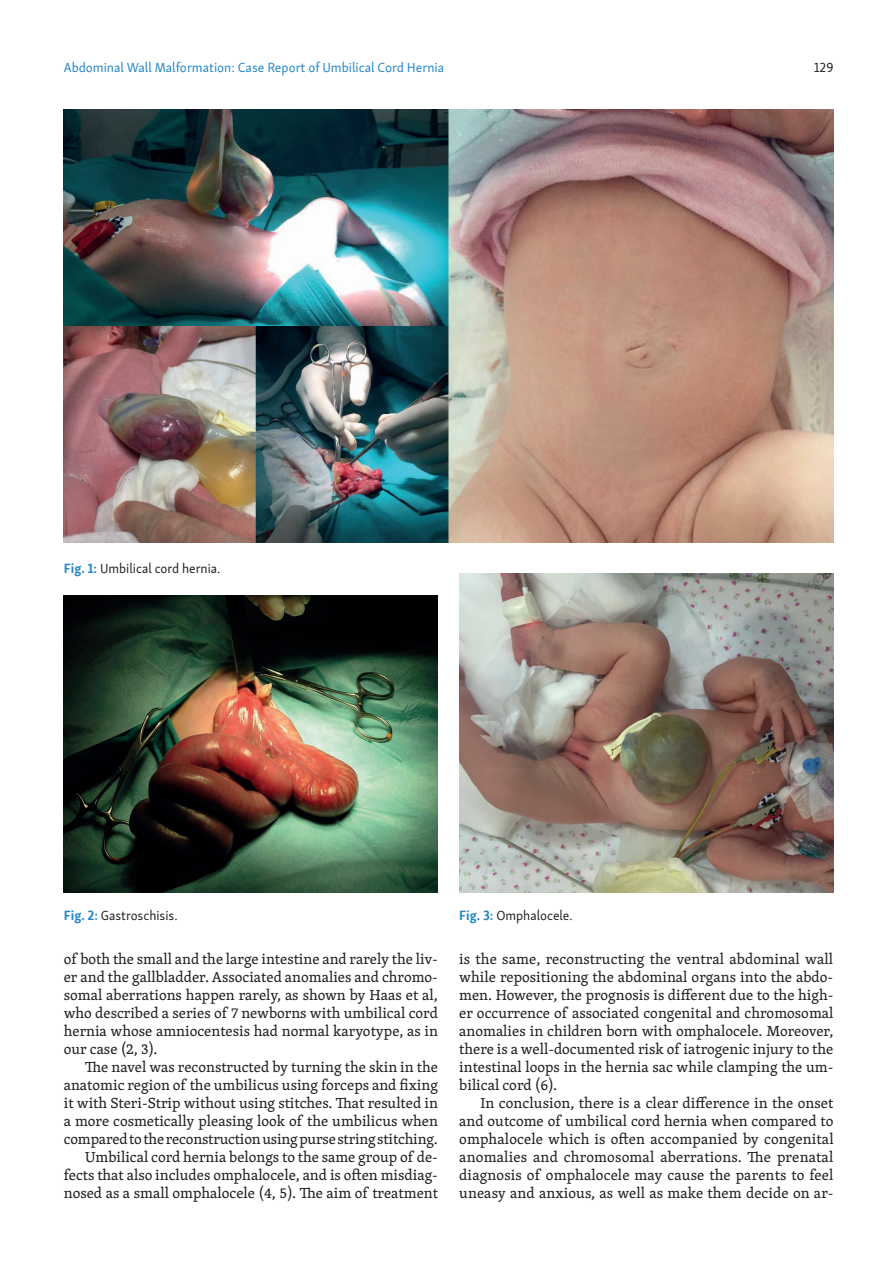
<style>
.page{position:relative;width:893px;height:1263px;background:#fff}
.page>*{position:absolute;margin:0;border:0;box-sizing:border-box;transform-origin:0 0}
.t1{font:15px/18px "Skolar PE";color:#231f20;text-align:justify}
.t2{font:13.5px "Skolar Sans PE";color:#231f20}
.t3{font:13.5px "Skolar Sans PE";color:#2486c7}
.s1{font-weight:700;color:#2486c7}
</style>
<div class="page">
<img style="left:64px;top:109px;width:769px;height:433px">
<img style="left:64px;top:595px;width:374px;height:297px">
<img style="left:459px;top:573px;width:374px;height:319px">
<p class="t3" style="left:64px;top:57px;width:382px">Abdominal Wall Malformation: Case Report of Umbilical Cord Hernia</p>
<p class="t2" style="left:814px;top:57px;width:21px">129</p>
<p class="t2" style="left:64px;top:558px;width:158px"><span class="s1">Fig. 1:</span> Umbilical cord hernia.</p>
<p class="t2" style="left:64px;top:905px;width:115px"><span class="s1">Fig. 2:</span> Gastroschisis.</p>
<p class="t2" style="left:459px;top:905px;width:115px"><span class="s1">Fig. 3:</span> Omphalocele.</p>
<p class="t1" style="left:64px;top:949px;width:376px">of both the small and the large intestine and rarely the liv&shy;er and the gallbladder. Associated anomalies and chromo&shy;somal aberrations happen rarely, as shown by Haas et al, who described a series of 7 newborns with umbilical cord hernia whose amniocentesis had normal karyotype, as in our case (2, 3).</p>
<p class="t1" style="left:64px;top:1057px;width:376px;text-align:right">The navel was reconstructed by turning the skin in the anatomic region of the umbilicus using forceps and fixing it with Steri-Strip without using stitches. That resulted in a more cosmetically pleasing look of the umbilicus when compared to the reconstruction using purse string stitching.<br>Umbilical cord hernia belongs to the same group of de&shy;fects that also includes omphalocele, and is often misdiag&shy;nosed as a small omphalocele (4, 5). The aim of treatment</p>
<p class="t1" style="left:459px;top:949px;width:376px">is the same, reconstructing the ventral abdominal wall while repositioning the abdominal organs into the abdo&shy;men. However, the prognosis is different due to the high&shy;er occurrence of associated congenital and chromosomal anomalies in children born with omphalocele. Moreover, there is a well-documented risk of iatrogenic injury to the intestinal loops in the hernia sac while clamping the um&shy;bilical cord (6).</p>
<p class="t1" style="left:459px;top:1093px;width:376px;text-indent:21px">In conclusion, there is a clear difference in the onset and outcome of umbilical cord hernia when compared to omphalocele which is often accompanied by congenital anomalies and chromosomal aberrations. The prenatal diagnosis of omphalocele may cause the parents to feel uneasy and anxious, as well as make them decide on ar-</p>
</div>
